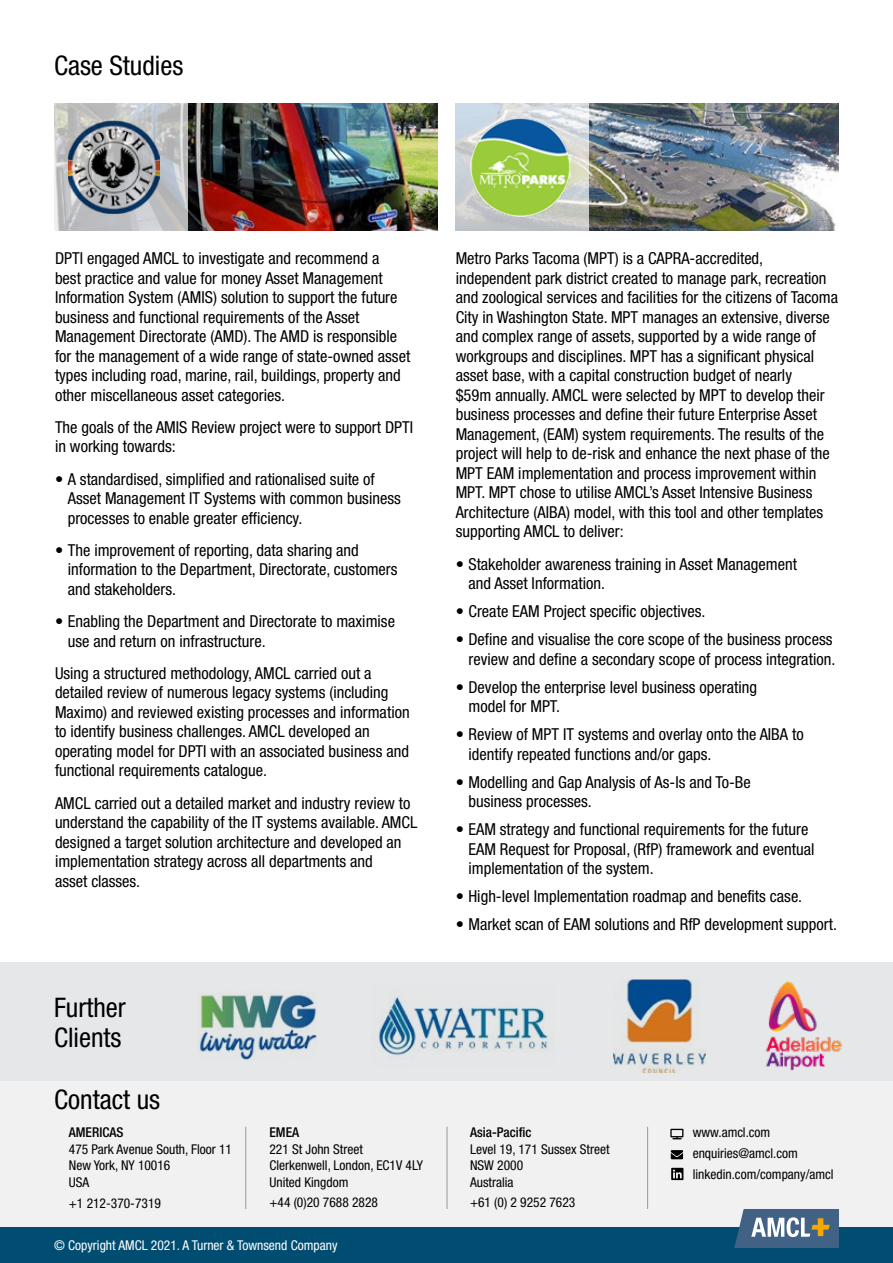
<style>
.page{position:relative;width:893px;height:1263px;background:#fff}
.page>*{position:absolute;margin:0;border:0;box-sizing:border-box;transform-origin:0 0}
.t1{font:condensed 27px/30px "Helvetica Neue";color:#000}
.t2{font:condensed 16.5px/19.5px "Helvetica Neue";color:#000}
.t3{font:condensed 13.5px/16.5px "Helvetica Neue";color:#000}
.t4{font:condensed 13.5px "Helvetica Neue";color:#fff}
.t5{font:500 condensed 13.5px "Helvetica Neue";color:#000}
</style>
<div class="page">
<div style="left:0;top:1081px;width:893px;height:146px;background:#f1f1f2"></div>
<div style="left:0;top:1227px;width:893px;height:36px;background:#014d72"></div>
<svg style="left:734px;top:1209px;width:105px;height:39px;background:#687f94"></svg>
<hr style="left:245px;top:1126px;width:1px;height:83px;background:#999">
<hr style="left:447px;top:1126px;width:1px;height:83px;background:#999">
<hr style="left:647px;top:1126px;width:1px;height:83px;background:#999">
<svg style="left:671px;top:1150px;width:12px;height:9px"></svg>
<svg style="left:670px;top:1129px;width:13px;height:10px"></svg>
<svg style="left:671px;top:1168px;width:12px;height:12px"></svg>
<div style="left:0;top:962px;width:893px;height:119px;background:#e6e7e8"></div>
<img style="left:187px;top:103px;width:250px;height:128px">
<img style="left:589px;top:103px;width:250px;height:128px">
<svg style="left:54px;top:103px;width:133px;height:128px;background:#c1c3c4"></svg>
<svg style="left:455px;top:103px;width:134px;height:128px;background:#cfd4d5"></svg>
<img style="left:68px;top:120px;width:91px;height:94px">
<img style="left:471px;top:117px;width:99px;height:100px">
<img style="left:614px;top:979px;width:91px;height:94px">
<img style="left:765px;top:981px;width:77px;height:90px">
<img style="left:199px;top:991px;width:118px;height:69px">
<img style="left:378px;top:995px;width:170px;height:62px">
<h1 class="t1" style="left:54px;top:51px;width:131px">Case Studies</h1>
<p class="t2" style="left:55px;top:248px;width:357px">DPTI engaged AMCL to investigate and recommend a<br>best practice and value for money Asset Management Information System (AMIS) solution to support the future business and functional requirements of the Asset Management Directorate (AMD). The AMD is responsible for the management of a wide range of state-owned asset types including road, marine, rail, buildings, property and other miscellaneous asset categories.</p>
<p class="t2" style="left:55px;top:417px;width:360px">The goals of the AMIS Review project were to support DPTI in working towards:</p>
<p class="t2" style="left:68px;top:469px;width:335px;text-indent:-13px">• A standardised, simplified and rationalised suite of<br>Asset Management IT Systems with common business processes to enable greater efficiency.</p>
<p class="t2" style="left:68px;top:540px;width:331px;text-indent:-13px">• The improvement of reporting, data sharing and information to the Department, Directorate, customers and stakeholders.</p>
<p class="t2" style="left:68px;top:611px;width:329px;text-indent:-13px">• Enabling the Department and Directorate to maximise use and return on infrastructure.</p>
<p class="t2" style="left:55px;top:663px;width:356px">Using a structured methodology, AMCL carried out a detailed review of numerous legacy systems (including Maximo) and reviewed existing processes and information to identify business challenges. AMCL developed an operating model for DPTI with an associated business and functional requirements catalogue.</p>
<p class="t2" style="left:55px;top:793px;width:364px">AMCL carried out a detailed market and industry review to understand the capability of the IT systems available. AMCL designed a target solution architecture and developed an implementation strategy across all departments and<br>asset classes.</p>
<h1 class="t1" style="left:54px;top:992px;width:73px">Further<br>Clients</h1>
<h1 class="t1" style="left:54px;top:1085px;width:107px">Contact us</h1>
<p class="t5" style="left:69px;top:1124px;width:56px">AMERICAS</p>
<p class="t3" style="left:69px;top:1141px;width:165px">475 Park Avenue South, Floor 11<br>New York, NY 10016<br>USA</p>
<p class="t3" style="left:69px;top:1194px;width:94px">+1 212-370-7319</p>
<p class="t5" style="left:269px;top:1124px;width:31px">EMEA</p>
<p class="t3" style="left:269px;top:1140px;width:155px">221 St John Street<br>Clerkenwell, London, EC1V 4LY<br>United Kingdom</p>
<p class="t3" style="left:269px;top:1194px;width:110px">+44 (0)20 7688 2828</p>
<p class="t4" style="left:54px;top:1237px;width:285px">© Copyright AMCL 2021. A Turner &amp; Townsend Company</p>
<p class="t2" style="left:456px;top:248px;width:384px">Metro Parks Tacoma (MPT) is a CAPRA-accredited, independent park district created to manage park, recreation and zoological services and facilities for the citizens of Tacoma City in Washington State. MPT manages an extensive, diverse and complex range of assets, supported by a wide range of workgroups and disciplines. MPT has a significant physical asset base, with a capital construction budget of nearly<br>$59m annually. AMCL were selected by MPT to develop their business processes and define their future Enterprise Asset Management, (EAM) system requirements. The results of the project will help to de-risk and enhance the next phase of the MPT EAM implementation and process improvement within MPT. MPT chose to utilise AMCL’s Asset Intensive Business Architecture (AIBA) model, with this tool and other templates supporting AMCL to deliver:</p>
<p class="t2" style="left:468px;top:554px;width:330px;text-indent:-13px">• Stakeholder awareness training in Asset Management and Asset Information.</p>
<p class="t2" style="left:456px;top:601px;width:251px">• Create EAM Project specific objectives.</p>
<p class="t2" style="left:456px;top:629px;width:381px;text-align:right">• Define and visualise the core scope of the business process review and define a secondary scope of process integration.</p>
<p class="t2" style="left:468px;top:677px;width:290px;text-indent:-13px">• Develop the enterprise level business operating model for MPT.</p>
<p class="t2" style="left:468px;top:724px;width:337px;text-indent:-13px">• Review of MPT IT systems and overlay onto the AIBA to identify repeated functions and/or gaps.</p>
<p class="t2" style="left:468px;top:772px;width:284px;text-indent:-13px">• Modelling and Gap Analysis of As-Is and To-Be business processes.</p>
<p class="t2" style="left:468px;top:819px;width:347px;text-indent:-13px">• EAM strategy and functional requirements for the future<br>EAM Request for Proposal, (RfP) framework and eventual implementation of the system.</p>
<p class="t2" style="left:456px;top:886px;width:348px">• High-level Implementation roadmap and benefits case.</p>
<p class="t2" style="left:456px;top:914px;width:383px">• Market scan of EAM solutions and RfP development support.</p>
<p class="t5" style="left:470px;top:1124px;width:63px">Asia-Pacific</p>
<p class="t3" style="left:470px;top:1140px;width:141px">Level 19, 171 Sussex Street<br>NSW 2000<br>Australia</p>
<p class="t3" style="left:470px;top:1194px;width:107px">+61 (0) 2 9252 7623</p>
<p class="t3" style="left:693px;top:1122px;width:142px;line-height:20.7px">www.amcl.com enquiries@amcl.com linkedin.com/company/amcl</p>
</div>
